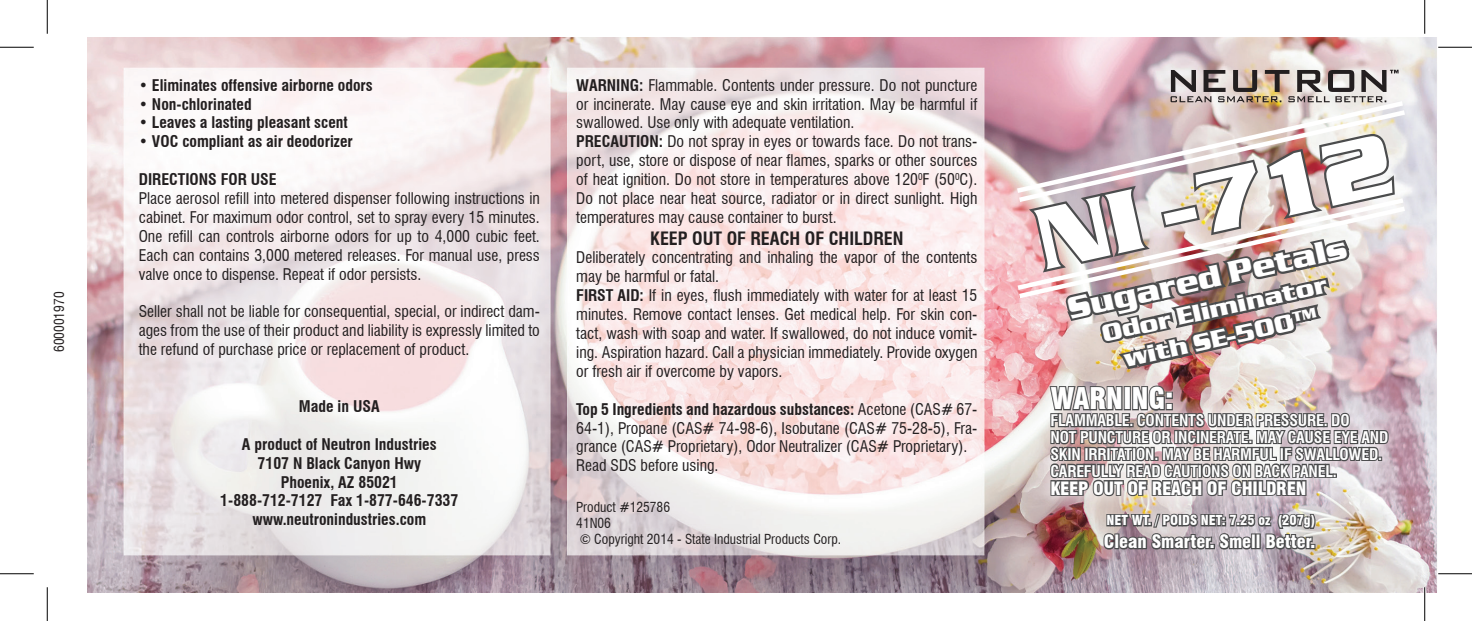
<style>
.page{position:relative;width:1472px;height:621px;background:#fff}
.page>*{position:absolute;margin:0;border:0;box-sizing:border-box;transform-origin:0 0}
.t1{font:700 90px "Serpentine D";color:#fff}
.t2{font:700 31.5px "Serpentine D";color:#fff}
.t3{font:900 condensed 29.25px "Swiss 721 BT";letter-spacing:-.01em;color:#fff}
.t4{font:700 24.75px "Serpentine D";color:#fff}
.t5{font:900 condensed 18px "Swiss 721 BT";color:#fff}
.t6{font:700 condensed 18px "Swiss 721 BT";color:#231f20}
.t7{font:condensed 15.75px/18.9px "Swiss 721 BT";color:#231f20;text-align:justify}
.t8{font:700 condensed 15.75px "Swiss 721 BT";color:#231f20}
.t9{font:700 condensed 15.75px "Swiss 721 BT";letter-spacing:-.01em;color:#fff}
.t10{font:condensed 13.5px "Swiss 721 BT";color:#231f20}
.t11{font:900 condensed 13.5px "Swiss 721 BT";color:#fff}
.s1{font-weight:700}
</style>
<div class="page">
<img style="left:88px;top:37px;width:1349px;height:556px">
<svg style="left:1012px;top:98px;width:395px;height:98px"></svg>
<svg style="left:1014px;top:203px;width:395px;height:98px;background:#f0cdd1"></svg>
<img style="left:1027px;top:70px;width:371px;height:492px">
<hr style="left:1423px;top:587px;width:3px;height:34px;background:#fff">
<hr style="left:0;top:47px;width:34px;height:1px;background:#000">
<hr style="left:1438px;top:47px;width:34px;height:1px;background:#000">
<hr style="left:0;top:573px;width:34px;height:1px;background:#000">
<hr style="left:1438px;top:573px;width:34px;height:1px;background:#000">
<hr style="left:47px;top:0;width:1px;height:34px;background:#000">
<hr style="left:47px;top:587px;width:1px;height:34px;background:#000">
<hr style="left:1424px;top:0;width:1px;height:34px;background:#000">
<hr style="left:1424px;top:587px;width:1px;height:34px;background:#000">
<p class="t10" style="left:51px;top:352px;width:62px;rotate:-90deg">600001970</p>
<p class="t8" style="left:139px;top:75px;width:236px">• Eliminates offensive airborne odors</p>
<p class="t8" style="left:139px;top:94px;width:114px">• Non-chlorinated</p>
<p class="t8" style="left:139px;top:113px;width:210px">• Leaves a lasting pleasant scent</p>
<p class="t8" style="left:139px;top:132px;width:216px">• VOC compliant as air deodorizer</p>
<p class="t8" style="left:139px;top:170px;width:139px">DIRECTIONS FOR USE</p>
<p class="t7" style="left:139px;top:189px;width:403px">Place aerosol refill into metered dispenser following instructions in cabinet. For maximum odor control, set to spray every 15 minutes.<br>One refill can controls airborne odors for up to 4,000 cubic feet.<br>Each can contains 3,000 metered releases. For manual use, press valve once to dispense. Repeat if odor persists.</p>
<p class="t7" style="left:139px;top:302px;width:403px">Seller shall not be liable for consequential, special, or indirect dam&shy;ages from the use of their product and liability is expressly limited to the refund of purchase price or replacement of product.</p>
<p class="t8" style="left:299px;top:397px;width:82px">Made in USA</p>
<p class="t8" style="left:242px;top:435px;width:196px">A product of Neutron Industries</p>
<p class="t8" style="left:258px;top:453px;width:165px">7107 N Black Canyon Hwy</p>
<p class="t8" style="left:281px;top:472px;width:119px">Phoenix, AZ 85021</p>
<p class="t8" style="left:220px;top:491px;width:239px">1-888-712-7127 Fax 1-877-646-7337</p>
<p class="t8" style="left:252px;top:510px;width:175px">www.neutronindustries.com</p>
<p class="t7" style="left:576px;top:75px;width:403px"><span class="s1">WARNING:</span> Flammable. Contents under pressure. Do not puncture or incinerate. May cause eye and skin irritation. May be harmful if swallowed. Use only with adequate ventilation.</p>
<p class="t7" style="left:576px;top:132px;width:403px"><span class="s1">PRECAUTION:</span> Do not spray in eyes or towards face. Do not trans&shy;port, use, store or dispose of near flames, sparks or other sources of heat ignition. Do not store in temperatures above 120<sup>0</sup>F (50<sup>0</sup>C).<br>Do not place near heat source, radiator or in direct sunlight. High temperatures may cause container to burst.</p>
<p class="t6" style="left:650px;top:227px;width:255px">KEEP OUT OF REACH OF CHILDREN</p>
<p class="t7" style="left:576px;top:248px;width:403px">Deliberately concentrating and inhaling the vapor of the contents may be harmful or fatal.</p>
<p class="t7" style="left:576px;top:286px;width:403px"><span class="s1">FIRST AID:</span> If in eyes, flush immediately with water for at least 15 minutes. Remove contact lenses. Get medical help. For skin con&shy;tact, wash with soap and water. If swallowed, do not induce vomit&shy;ing. Aspiration hazard. Call a physician immediately. Provide oxygen or fresh air if overcome by vapors.</p>
<p class="t7" style="left:576px;top:399px;width:403px"><span class="s1">Top 5 Ingredients and hazardous substances:</span> Acetone (CAS# 67- 64-1), Propane (CAS# 74-98-6), Isobutane (CAS# 75-28-5), Fra&shy;grance (CAS# Proprietary), Odor Neutralizer (CAS# Proprietary).</p>
<p class="t7" style="left:576px;top:456px;width:144px">Read SDS before using.</p>
<p class="t10" style="left:576px;top:499px;width:95px">Product #125786</p>
<p class="t10" style="left:576px;top:515px;width:36px">41N06</p>
<p class="t10" style="left:579px;top:531px;width:263px">© Copyright 2014 - State Industrial Products Corp.</p>
<p class="t1" style="left:1026px;top:192px;width:364px;rotate:-13deg">NI -712</p>
<p class="t2" style="left:1064px;top:292px;width:286px;rotate:-13deg">Sugared Petals</p>
<p class="t4" style="left:1099px;top:319px;width:231px;rotate:-12deg">Odor Eliminator</p>
<p class="t4" style="left:1121px;top:345px;width:199px;rotate:-12deg">with SE-500<sup>TM</sup></p>
<p class="t3" style="left:1050px;top:381px;width:125px">WARNING:</p>
<p class="t9" style="left:1050px;top:411px;width:301px">FLAMMABLE. CONTENTS UNDER PRESSURE. DO</p>
<p class="t9" style="left:1050px;top:428px;width:339px">NOT PUNCTURE OR INCINERATE. MAY CAUSE EYE AND</p>
<p class="t9" style="left:1050px;top:445px;width:333px">SKIN IRRITATION. MAY BE HARMFUL IF SWALLOWED.</p>
<p class="t9" style="left:1050px;top:462px;width:288px">CAREFULLY READ CAUTIONS ON BACK PANEL.</p>
<p class="t5" style="left:1050px;top:477px;width:257px">KEEP OUT OF REACH OF CHILDREN</p>
<p class="t11" style="left:1106px;top:512px;width:210px">NET WT. / POIDS NET: 7.25 oz (207g)</p>
<p class="t5" style="left:1103px;top:531px;width:213px">Clean Smarter. Smell Better.</p>
</div>
